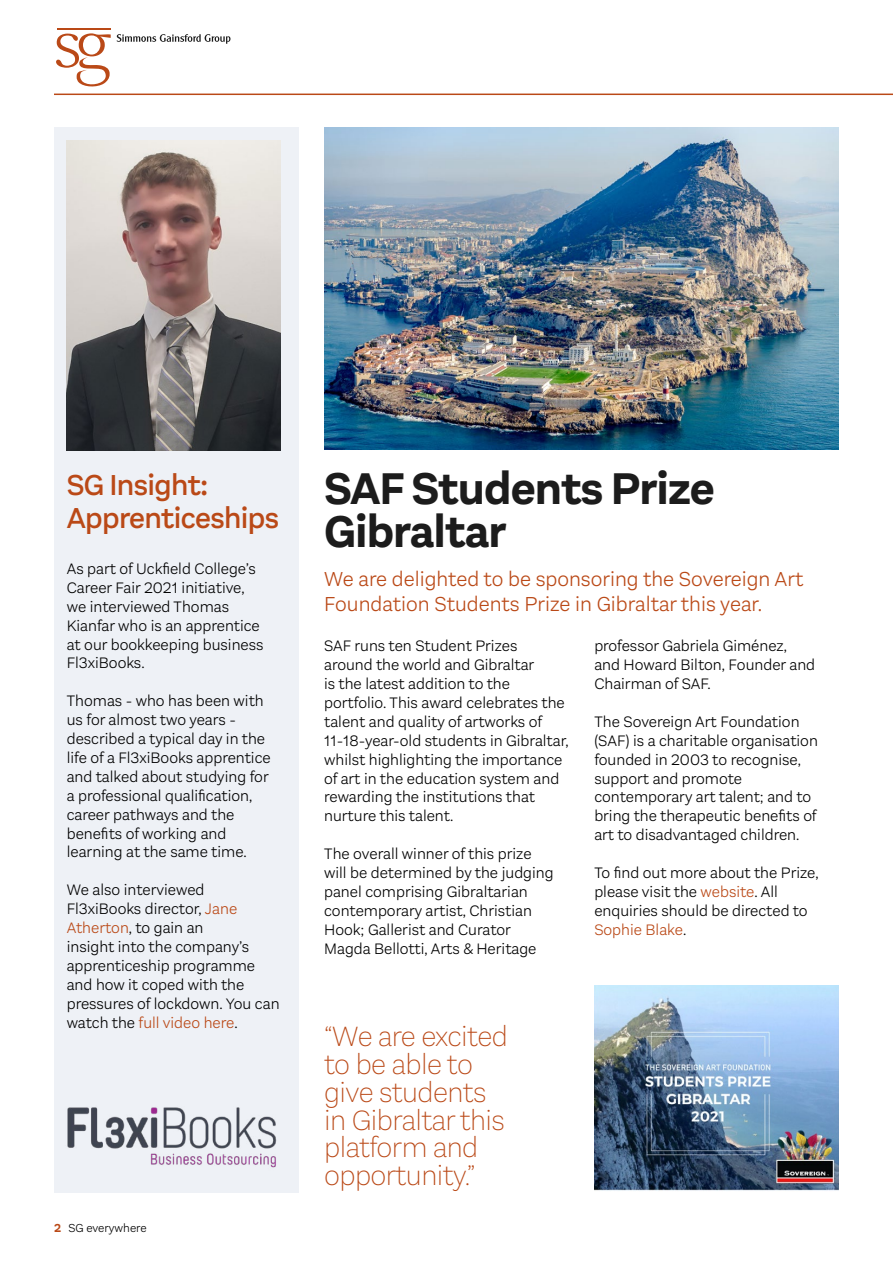
<style>
.page{position:relative;width:893px;height:1263px;background:#fff}
.page>*{position:absolute;margin:0;border:0;box-sizing:border-box;transform-origin:0 0}
.t1{font:700 46.2px/42px "Aestetico";letter-spacing:-.02em;color:#1c1c1c}
.t2{font:500 30px/32.8px "Aestetico";letter-spacing:-.02em;color:#ba4917}
.t3{font:200 28.95px/27.9px "Aestetico";letter-spacing:-.02em;color:#ba4917}
.t4{font:300 21px/25.2px "Aestetico";color:#ba4917}
.t5{font:300 15.75px/18.9px "Aestetico";color:#000}
.t6{font:300 12px "Aestetico";color:#000}
.s1{color:#ba4917}
.s2{font-weight:700;color:#ba4917}
</style>
<div class="page">
<hr style="left:54px;top:94px;width:839px;height:1px;background:#ba4917">
<div style="left:54px;top:128px;width:245px;height:1065px;background:#eef1f6"></div>
<img style="left:324px;top:128px;width:515px;height:321px">
<img style="left:67px;top:140px;width:214px;height:311px">
<hr style="left:57px;top:28px;width:54px;height:1px;background:#ba4917">
<svg style="left:56px;top:33px;width:55px;height:54px"></svg>
<svg style="left:117px;top:34px;width:113px;height:10px"></svg>
<img style="left:594px;top:985px;width:245px;height:206px">
<img style="left:67px;top:1107px;width:210px;height:61px">
<h2 class="t2" style="left:67px;top:469px;width:214px">SG Insight:<br>Apprenticeships</h2>
<p class="t5" style="left:67px;top:559px;width:198px">As part of Uckfield College’s<br>Career Fair 2021 initiative, we interviewed Thomas<br>Kianfar who is an apprentice at our bookkeeping business<br>Fl3xiBooks.</p>
<p class="t5" style="left:67px;top:691px;width:205px">Thomas - who has been with us for almost two years - described a typical day in the life of a Fl3xiBooks apprentice and talked about studying for a professional qualification, career pathways and the benefits of working and learning at the same time.</p>
<p class="t5" style="left:67px;top:880px;width:214px">We also interviewed<br>Fl3xiBooks director, <span class="s1">Jane<br>Atherton</span>, to gain an<br>insight into the company’s apprenticeship programme and how it coped with the pressures of lockdown. You can watch the <span class="s1">full video here</span>.</p>
<p class="t6" style="left:54px;top:1221px;width:94px"><span class="s2">2</span> SG everywhere</p>
<h1 class="t1" style="left:324px;top:469px;width:392px">SAF Students Prize<br>Gibraltar</h1>
<h3 class="t4" style="left:324px;top:566px;width:481px">We are delighted to be sponsoring the Sovereign Art<br>Foundation Students Prize in Gibraltar this year.</h3>
<p class="t5" style="left:324px;top:636px;width:246px">SAF runs ten Student Prizes around the world and Gibraltar<br>is the latest addition to the portfolio. This award celebrates the talent and quality of artworks of<br>11-18-year-old students in Gibraltar, whilst highlighting the importance of art in the education system and rewarding the institutions that nurture this talent.</p>
<p class="t5" style="left:324px;top:844px;width:231px">The overall winner of this prize will be determined by the judging panel comprising Gibraltarian contemporary artist, Christian<br>Hook; Gallerist and Curator<br>Magda Bellotti, Arts &amp; Heritage</p>
<p class="t5" style="left:594px;top:636px;width:222px">professor Gabriela Giménez, and Howard Bilton, Founder and<br>Chairman of SAF.</p>
<p class="t5" style="left:594px;top:712px;width:225px">The Sovereign Art Foundation (SAF) is a charitable organisation founded in 2003 to recognise, support and promote contemporary art talent; and to bring the therapeutic benefits of art to disadvantaged children.</p>
<p class="t5" style="left:594px;top:863px;width:226px">To find out more about the Prize, please visit the <span class="s1">website</span>. All enquiries should be directed to<br><span class="s1">Sophie Blake</span>.</p>
<h3 class="t3" style="left:324px;top:1022px;width:185px">“We are excited to be able to give students in Gibraltar this platform and opportunity.”</h3>
</div>
